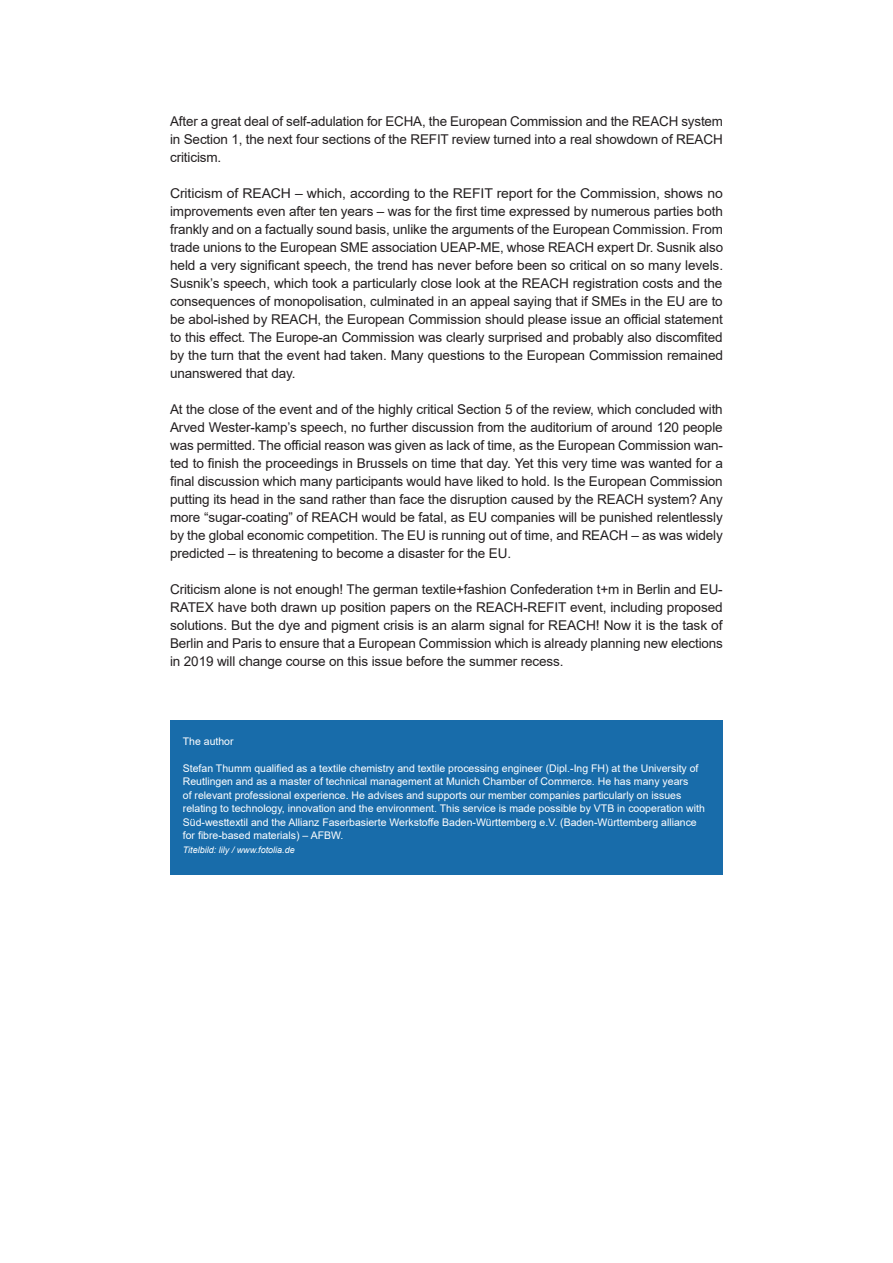
<style>
.page{position:relative;width:893px;height:1263px;background:#fff}
.page>*{position:absolute;margin:0;border:0;box-sizing:border-box;transform-origin:0 0}
.t1{font:13.5px/18px "Arial";letter-spacing:-.01em;color:#231f20;text-align:justify}
.t2{font:13.5px/18px "Arial";letter-spacing:-.01em;color:#231f20;text-align:justify;scale:1.04 1}
.t3{font:10.5px/13.5px "Arial";color:#fff}
.t4{font:italic 9px "Arial";color:#fff}
</style>
<div class="page">
<div style="left:170px;top:720px;width:553px;height:154px;background:#186caa"></div>
<p class="t1" style="left:170px;top:112px;width:554px">After a great deal of self-adulation for ECHA, the European Commission and the REACH system in Section 1, the next four sections of the REFIT review turned into a real showdown of REACH criticism.</p>
<p class="t2" style="left:170px;top:184px;width:533px">Criticism of REACH – which, according to the REFIT report for the Commission, shows no improvements even after ten years – was for the first time expressed by numerous parties both frankly and on a factually sound basis, unlike the arguments of the European Commission. From trade unions to the European SME association UEAP-ME, whose REACH expert Dr. Susnik also held a very significant speech, the trend has never before been so critical on so many levels.<br>Susnik’s speech, which took a particularly close look at the REACH registration costs and the consequences of monopolisation, culminated in an appeal saying that if SMEs in the EU are to be abol-ished by REACH, the European Commission should please issue an official statement to this effect. The Europe-an Commission was clearly surprised and probably also discomfited by the turn that the event had taken. Many questions to the European Commission remained unanswered that day.</p>
<p class="t1" style="left:170px;top:400px;width:554px">At the close of the event and of the highly critical Section 5 of the review, which concluded with Arved Wester-kamp’s speech, no further discussion from the auditorium of around 120 people was permitted. The official reason was given as lack of time, as the European Commission wan&shy;ted to finish the proceedings in Brussels on time that day. Yet this very time was wanted for a final discussion which many participants would have liked to hold. Is the European Commission putting its head in the sand rather than face the disruption caused by the REACH system? Any more “sugar-coating” of REACH would be fatal, as EU companies will be punished relentlessly by the global economic competition. The EU is running out of time, and REACH – as was widely predicted – is threatening to become a disaster for the EU.</p>
<p class="t1" style="left:170px;top:580px;width:554px">Criticism alone is not enough! The german textile+fashion Confederation t+m in Berlin and EU-RATEX have both drawn up position papers on the REACH-REFIT event, including proposed solutions. But the dye and pigment crisis is an alarm signal for REACH! Now it is the task of Berlin and Paris to ensure that a European Commission which is already planning new elections in 2019 will change course on this issue before the summer recess.</p>
<p class="t3" style="left:183px;top:734px;width:52px">The author</p>
<p class="t3" style="left:183px;top:761px;width:523px">Stefan Thumm qualified as a textile chemistry and textile processing engineer (Dipl.-Ing FH) at the University of Reutlingen and as a master of technical management at Munich Chamber of Commerce. He has many years<br>of relevant professional experience. He advises and supports our member companies particularly on issues relating to technology, innovation and the environment. This service is made possible by VTB in cooperation with Süd-westtextil and the Allianz Faserbasierte Werkstoffe Baden-Württemberg e.V. (Baden-Württemberg alliance for fibre-based materials) – AFBW.</p>
<p class="t4" style="left:183px;top:844px;width:113px">Titelbild: lily / www.fotolia.de</p>
</div>
